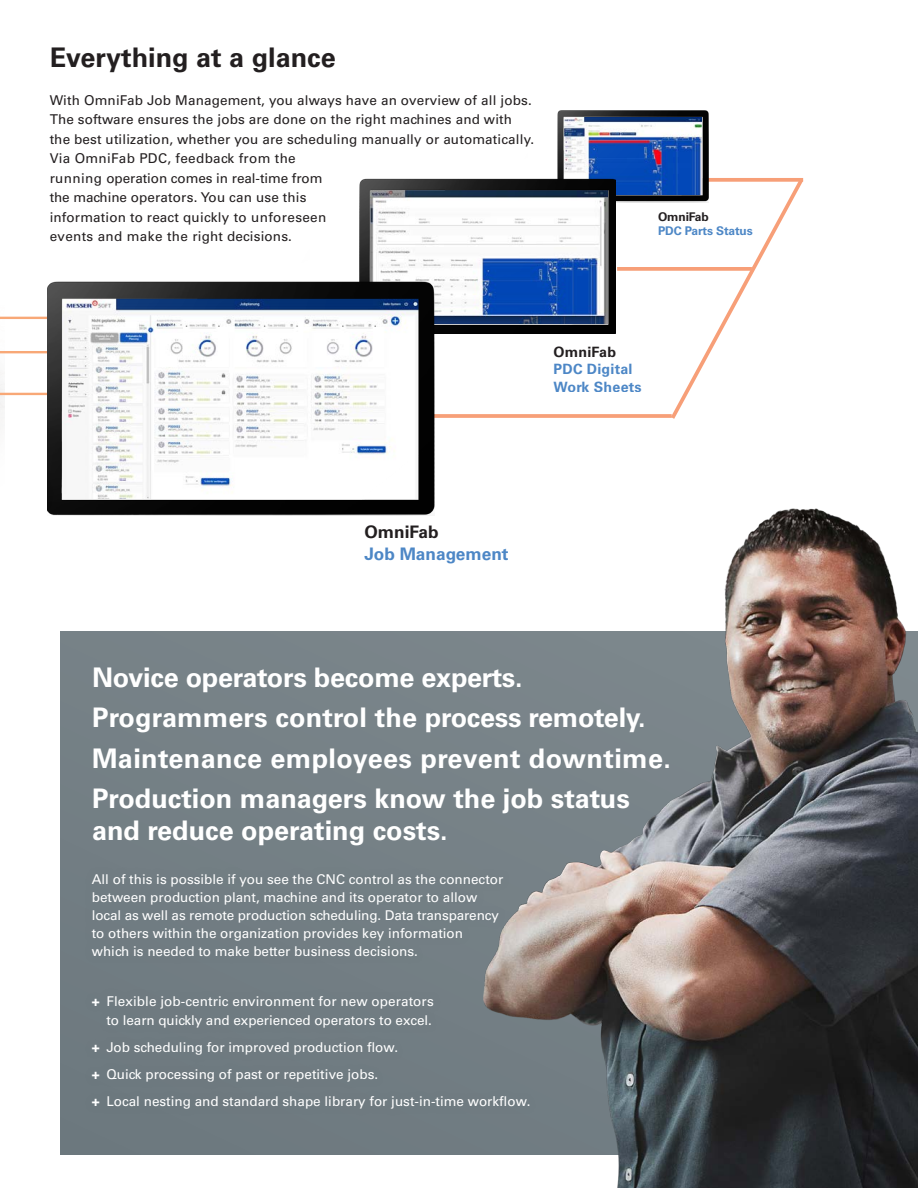
<style>
.page{position:relative;width:918px;height:1188px;background:#fff}
.page>*{position:absolute;margin:0;border:0;box-sizing:border-box;transform-origin:0 0}
.Copy_Headline_NEG{font:700 27px/31.5px "Univers LT Pro 65";color:#fff}
.Copy_Headline{font:700 27px "Univers LT Pro 65";color:#231f20}
.t1{font:700 17.25px "Univers LT Pro 65";color:#4d87c6}
.t2{font:700 17.25px "Univers LT Pro 65";color:#231f20}
.t3{font:700 14.25px/17.1px "Univers LT Pro 65";letter-spacing:.015em;color:#4d87c6}
.t4{font:700 14.25px "Univers LT Pro 65";letter-spacing:.015em;color:#231f20}
.Copy_Fliesstext_NEG{font:13.5px/18px "Univers LT Pro 55 Roman";color:#fff}
.Copy_Fliesstext{font:13.5px/19.5px "Univers LT Pro 55 Roman";letter-spacing:.01em;color:#231f20}
.t5{font:700 12px "Univers LT Pro 65";letter-spacing:-.01em;color:#4d87c6}
.t6{font:700 12px "Univers LT Pro 65";letter-spacing:-.01em;color:#231f20}
.s1{font-family:"Univers LT Pro 65";font-weight:700}
</style>
<div class="page">
<hr style="left:0;top:351px;width:49px;height:2px;background:#f8a877">
<hr style="left:0;top:317px;width:50px;height:2px;background:#f8a877">
<hr style="left:0;top:393px;width:48px;height:2px;background:#f8a877">
<svg style="left:617px;top:267px;width:50px;height:4px"></svg>
<svg style="left:434px;top:414px;width:233px;height:4px"></svg>
<div style="left:61px;top:631px;width:857px;height:524px;background:#768187"></div>
<img style="left:557px;top:110px;width:151px;height:92px">
<img style="left:359px;top:174px;width:257px;height:160px">
<svg style="left:667px;top:175px;width:137px;height:244px"></svg>
<img style="left:537px;top:508px;width:381px;height:680px">
<img style="left:48px;top:274px;width:386px;height:242px">
<div style="left:84px;top:866px;width:453px;height:251px;background:#6b777d"></div>
<p class="Copy_Headline" style="left:50px;top:39px;width:288px">Everything at a glance</p>
<p class="Copy_Fliesstext" style="left:50px;top:90px;width:486px">With OmniFab Job Management, you always have an overview of all jobs.<br>The software ensures the jobs are done on the right machines and with the best utilization, whether you are scheduling manually or automatically.<br>Via OmniFab PDC, feedback from the<br>running operation comes in real-time from<br>the machine operators. You can use this<br>information to react quickly to unforeseen<br>events and make the right decisions.</p>
<p class="t6" style="left:658px;top:208px;width:52px">OmniFab</p>
<p class="t5" style="left:658px;top:223px;width:96px">PDC Parts Status</p>
<p class="t4" style="left:554px;top:342px;width:64px">OmniFab</p>
<p class="t3" style="left:554px;top:360px;width:90px">PDC Digital<br>Work Sheets</p>
<p class="t2" style="left:364px;top:519px;width:76px">OmniFab</p>
<p class="t1" style="left:364px;top:542px;width:146px">Job Management</p>
<p class="Copy_Headline_NEG" style="left:92px;top:660px;width:432px">Novice operators become experts.</p>
<p class="Copy_Headline_NEG" style="left:92px;top:701px;width:555px">Programmers control the process remotely.</p>
<p class="Copy_Headline_NEG" style="left:92px;top:741px;width:581px">Maintenance employees prevent downtime.</p>
<p class="Copy_Headline_NEG" style="left:92px;top:782px;width:539px">Production managers know the job status and reduce operating costs.</p>
<p class="Copy_Fliesstext_NEG" style="left:92px;top:870px;width:413px">All of this is possible if you see the CNC control as the connector between production plant, machine and its operator to allow local as well as remote production scheduling. Data transparency to others within the organization provides key information which is needed to make better business decisions.</p>
<p class="Copy_Fliesstext_NEG" style="left:92px;top:991px;width:344px;line-height:19.5px;text-align:right"><span class="s1">+</span> Flexible job-centric environment for new operators to learn quickly and experienced operators to excel.</p>
<p class="Copy_Fliesstext_NEG" style="left:92px;top:1038px;width:308px"><span class="s1">+</span> Job scheduling for improved production flow.</p>
<p class="Copy_Fliesstext_NEG" style="left:92px;top:1065px;width:288px"><span class="s1">+</span> Quick processing of past or repetitive jobs.</p>
<p class="Copy_Fliesstext_NEG" style="left:92px;top:1092px;width:440px"><span class="s1">+</span> Local nesting and standard shape library for just-in-time workflow.</p>
</div>
